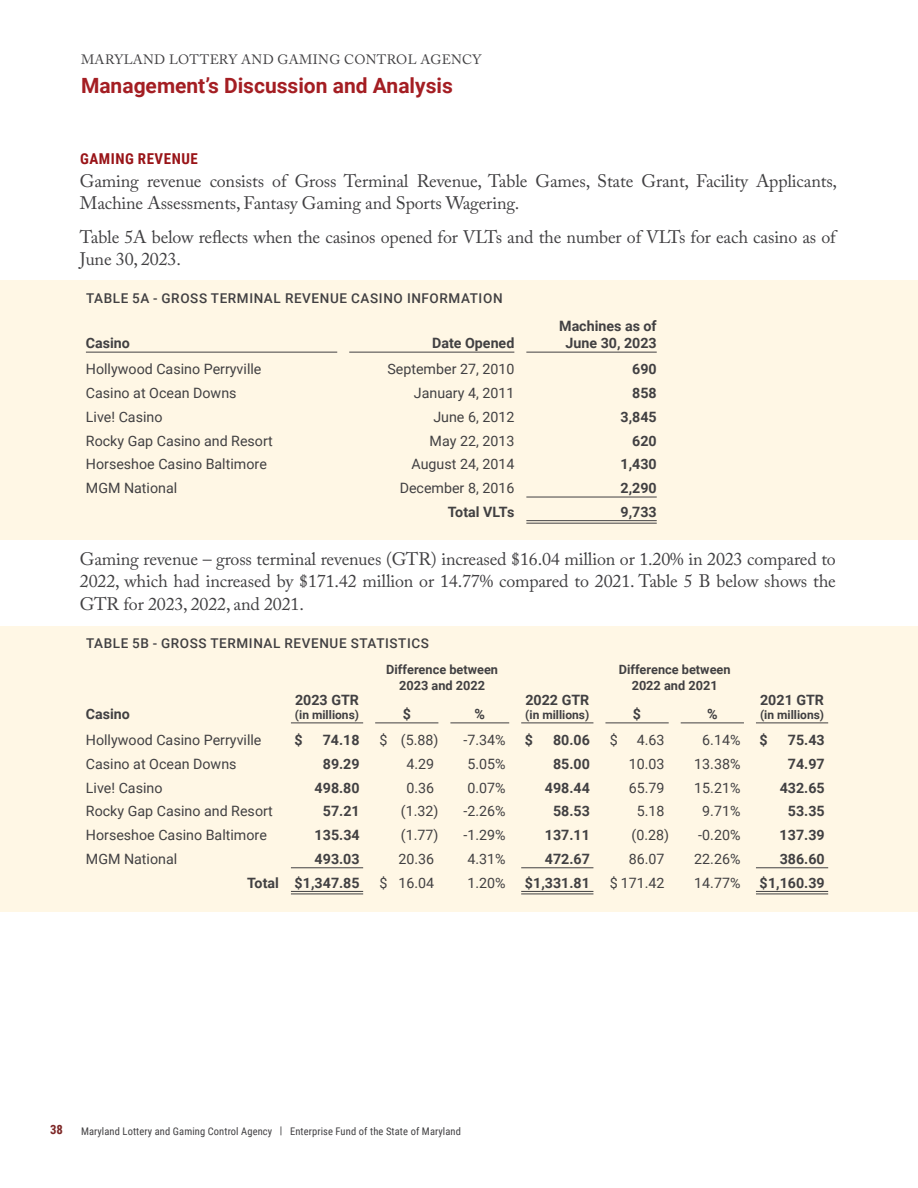
<style>
.page{position:relative;width:918px;height:1188px;background:#fff}
.page>*{position:absolute;margin:0;border:0;box-sizing:border-box;transform-origin:0 0}
.t1{font:700 21px "Roboto";color:#a41e23}
.t2{font:18px/22.5px "Adobe Caslon Pro";letter-spacing:-.01em;color:#414042}
.t3{font:700 15px "Roboto Condensed";letter-spacing:.035em;color:#991418}
.t4{font:14.25px "Roboto";color:#414042}
.t5{font:700 14.25px/17.1px "Roboto";color:#414042;text-align:center}
.t6{font:500 13.5px "Roboto";letter-spacing:.045em;color:#414042}
.t7{font:13.5px "Adobe Caslon Pro";letter-spacing:.025em;color:#414042}
.t8{font:700 12.75px/15.3px "Roboto";color:#414042;text-align:center}
.t9{font:700 12.75px "Roboto Condensed";color:#7d2726}
.t10{font:700 12px "Roboto";color:#414042}
.t11{font:10.5px "Roboto Condensed";letter-spacing:.01em;color:#414042}
</style>
<div class="page">
<div style="left:0;top:280px;width:918px;height:259px;background:#fff7e5"></div>
<div style="left:0;top:626px;width:918px;height:286px;background:#fff7e5"></div>
<hr style="left:86px;top:352px;width:251px;height:1px;background:#414042">
<hr style="left:349px;top:352px;width:165px;height:1px;background:#414042">
<hr style="left:526px;top:352px;width:131px;height:1px;background:#414042">
<hr style="left:526px;top:497px;width:131px;height:1px;background:#414042">
<hr style="left:526px;top:520px;width:131px;height:1px;background:#414042">
<hr style="left:526px;top:523px;width:131px;height:1px;background:#414042">
<hr style="left:291px;top:723px;width:72px;height:1px;background:#414042">
<hr style="left:375px;top:723px;width:63px;height:1px;background:#414042">
<hr style="left:450px;top:723px;width:59px;height:1px;background:#414042">
<hr style="left:521px;top:723px;width:72px;height:1px;background:#414042">
<hr style="left:605px;top:723px;width:64px;height:1px;background:#414042">
<hr style="left:681px;top:723px;width:63px;height:1px;background:#414042">
<hr style="left:756px;top:723px;width:72px;height:1px;background:#414042">
<hr style="left:291px;top:867px;width:72px;height:1px;background:#414042">
<hr style="left:521px;top:867px;width:72px;height:1px;background:#414042">
<hr style="left:756px;top:867px;width:72px;height:1px;background:#414042">
<hr style="left:291px;top:891px;width:72px;height:1px;background:#414042">
<hr style="left:291px;top:894px;width:72px;height:1px;background:#414042">
<hr style="left:521px;top:891px;width:72px;height:1px;background:#414042">
<hr style="left:521px;top:894px;width:72px;height:1px;background:#414042">
<hr style="left:756px;top:891px;width:72px;height:1px;background:#414042">
<hr style="left:756px;top:894px;width:72px;height:1px;background:#414042">
<p class="t7" style="left:81px;top:51px;width:402px">MARYLAND LOTTERY AND GAMING CONTROL AGENCY</p>
<h1 class="t1" style="left:81px;top:71px;width:373px">Management’s Discussion and Analysis</h1>
<p class="t3" style="left:80px;top:148px;width:119px">GAMING REVENUE</p>
<p class="t2" style="left:80px;top:169px;width:759px">Gaming revenue consists of Gross Terminal Revenue, Table Games, State Grant, Facility Applicants,<br>Machine Assessments, Fantasy Gaming and Sports Wagering.</p>
<p class="t2" style="left:80px;top:225px;width:757px">Table 5A below reflects when the casinos opened for VLTs and the number of VLTs for each casino as of<br>June 30, 2023.</p>
<p class="t6" style="left:86px;top:288px;width:418px">TABLE 5A - GROSS TERMINAL REVENUE CASINO INFORMATION</p>
<p class="t5" style="left:86px;top:334px;width:46px">Casino</p>
<p class="t5" style="left:432px;top:334px;width:84px">Date Opened</p>
<p class="t5" style="left:559px;top:317px;width:99px">Machines as of<br>June 30, 2023</p>
<p class="t4" style="left:86px;top:359px;width:177px">Hollywood Casino Perryville</p>
<p class="t4" style="left:387px;top:359px;width:128px">September 27, 2010</p>
<p class="t5" style="left:632px;top:360px;width:26px">690</p>
<p class="t4" style="left:86px;top:383px;width:152px">Casino at Ocean Downs</p>
<p class="t4" style="left:414px;top:383px;width:102px">January 4, 2011</p>
<p class="t5" style="left:632px;top:384px;width:26px">858</p>
<p class="t4" style="left:86px;top:407px;width:78px">Live! Casino</p>
<p class="t4" style="left:433px;top:407px;width:83px">June 6, 2012</p>
<p class="t5" style="left:621px;top:408px;width:38px">3,845</p>
<p class="t4" style="left:86px;top:431px;width:188px">Rocky Gap Casino and Resort</p>
<p class="t4" style="left:430px;top:431px;width:86px">May 22, 2013</p>
<p class="t5" style="left:632px;top:431px;width:26px">620</p>
<p class="t4" style="left:86px;top:454px;width:182px">Horseshoe Casino Baltimore</p>
<p class="t4" style="left:412px;top:454px;width:104px">August 24, 2014</p>
<p class="t5" style="left:621px;top:455px;width:38px">1,430</p>
<p class="t4" style="left:86px;top:478px;width:93px">MGM National</p>
<p class="t4" style="left:400px;top:478px;width:116px">December 8, 2016</p>
<p class="t5" style="left:621px;top:479px;width:38px">2,290</p>
<p class="t5" style="left:448px;top:503px;width:68px">Total VLTs</p>
<p class="t5" style="left:621px;top:503px;width:38px">9,733</p>
<p class="t2" style="left:80px;top:547px;width:758px;text-align:justify">Gaming revenue – gross terminal revenues (GTR) increased $16.04 million or 1.20% in 2023 compared to 2022, which had increased by $171.42 million or 14.77% compared to 2021. Table 5 B below shows the GTR for 2023, 2022, and 2021.</p>
<p class="t6" style="left:86px;top:633px;width:344px">TABLE 5B - GROSS TERMINAL REVENUE STATISTICS</p>
<p class="t8" style="left:386px;top:662px;width:113px">Difference between<br>2023 and 2022</p>
<p class="t8" style="left:619px;top:662px;width:113px">Difference between<br>2022 and 2021</p>
<p class="t5" style="left:86px;top:705px;width:46px">Casino</p>
<p class="t5" style="left:295px;top:690px;width:65px">2023 GTR</p>
<p class="t10" style="left:295px;top:706px;width:66px">(in millions)</p>
<p class="t5" style="left:403px;top:705px;width:10px">$</p>
<p class="t5" style="left:475px;top:705px;width:12px">%</p>
<p class="t5" style="left:525px;top:690px;width:65px">2022 GTR</p>
<p class="t10" style="left:525px;top:706px;width:66px">(in millions)</p>
<p class="t5" style="left:633px;top:705px;width:10px">$</p>
<p class="t5" style="left:707px;top:705px;width:12px">%</p>
<p class="t5" style="left:760px;top:690px;width:65px">2021 GTR</p>
<p class="t10" style="left:760px;top:706px;width:66px">(in millions)</p>
<p class="t4" style="left:86px;top:730px;width:177px">Hollywood Casino Perryville</p>
<p class="t5" style="left:294px;top:731px;width:10px">$</p>
<p class="t5" style="left:323px;top:731px;width:38px">74.18</p>
<p class="t4" style="left:379px;top:730px;width:61px">$ (5.88)</p>
<p class="t4" style="left:464px;top:730px;width:44px">-7.34%</p>
<p class="t5" style="left:525px;top:731px;width:10px">$</p>
<p class="t5" style="left:553px;top:731px;width:38px">80.06</p>
<p class="t4" style="left:610px;top:730px;width:10px">$</p>
<p class="t4" style="left:637px;top:730px;width:29px">4.63</p>
<p class="t4" style="left:702px;top:730px;width:40px">6.14%</p>
<p class="t5" style="left:759px;top:731px;width:10px">$</p>
<p class="t5" style="left:788px;top:731px;width:38px">75.43</p>
<p class="t4" style="left:86px;top:754px;width:152px">Casino at Ocean Downs</p>
<p class="t5" style="left:323px;top:755px;width:38px">89.29</p>
<p class="t4" style="left:406px;top:754px;width:29px">4.29</p>
<p class="t4" style="left:468px;top:754px;width:40px">5.05%</p>
<p class="t5" style="left:553px;top:755px;width:38px">85.00</p>
<p class="t4" style="left:629px;top:754px;width:37px">10.03</p>
<p class="t4" style="left:694px;top:754px;width:48px">13.38%</p>
<p class="t5" style="left:788px;top:755px;width:38px">74.97</p>
<p class="t4" style="left:86px;top:778px;width:78px">Live! Casino</p>
<p class="t5" style="left:315px;top:778px;width:47px">498.80</p>
<p class="t4" style="left:406px;top:778px;width:29px">0.36</p>
<p class="t4" style="left:468px;top:778px;width:40px">0.07%</p>
<p class="t5" style="left:545px;top:778px;width:47px">498.44</p>
<p class="t4" style="left:629px;top:778px;width:37px">65.79</p>
<p class="t4" style="left:694px;top:778px;width:48px">15.21%</p>
<p class="t5" style="left:780px;top:778px;width:47px">432.65</p>
<p class="t4" style="left:86px;top:801px;width:188px">Rocky Gap Casino and Resort</p>
<p class="t5" style="left:323px;top:802px;width:38px">57.21</p>
<p class="t4" style="left:401px;top:801px;width:39px">(1.32)</p>
<p class="t4" style="left:464px;top:801px;width:44px">-2.26%</p>
<p class="t5" style="left:553px;top:802px;width:38px">58.53</p>
<p class="t4" style="left:637px;top:801px;width:29px">5.18</p>
<p class="t4" style="left:702px;top:801px;width:40px">9.71%</p>
<p class="t5" style="left:788px;top:802px;width:38px">53.35</p>
<p class="t4" style="left:86px;top:825px;width:182px">Horseshoe Casino Baltimore</p>
<p class="t5" style="left:315px;top:826px;width:47px">135.34</p>
<p class="t4" style="left:401px;top:825px;width:39px">(1.77)</p>
<p class="t4" style="left:464px;top:825px;width:44px">-1.29%</p>
<p class="t5" style="left:545px;top:826px;width:47px">137.11</p>
<p class="t4" style="left:631px;top:825px;width:39px">(0.28)</p>
<p class="t4" style="left:698px;top:825px;width:44px">-0.20%</p>
<p class="t5" style="left:780px;top:826px;width:47px">137.39</p>
<p class="t4" style="left:86px;top:849px;width:93px">MGM National</p>
<p class="t5" style="left:315px;top:850px;width:47px">493.03</p>
<p class="t4" style="left:398px;top:849px;width:37px">20.36</p>
<p class="t4" style="left:468px;top:849px;width:40px">4.31%</p>
<p class="t5" style="left:545px;top:850px;width:47px">472.67</p>
<p class="t4" style="left:629px;top:849px;width:37px">86.07</p>
<p class="t4" style="left:694px;top:849px;width:48px">22.26%</p>
<p class="t5" style="left:780px;top:850px;width:47px">386.60</p>
<p class="t5" style="left:247px;top:874px;width:114px">Total $1,347.85</p>
<p class="t4" style="left:379px;top:873px;width:56px">$ 16.04</p>
<p class="t4" style="left:468px;top:873px;width:40px">1.20%</p>
<p class="t5" style="left:525px;top:874px;width:67px">$1,331.81</p>
<p class="t4" style="left:610px;top:873px;width:56px">$ 171.42</p>
<p class="t4" style="left:694px;top:873px;width:48px">14.77%</p>
<p class="t5" style="left:759px;top:874px;width:67px">$1,160.39</p>
<p class="t9" style="left:50px;top:1121px;width:14px">38</p>
<p class="t11" style="left:81px;top:1124px;width:381px">Maryland Lottery and Gaming Control Agency | Enterprise Fund of the State of Maryland</p>
</div>
